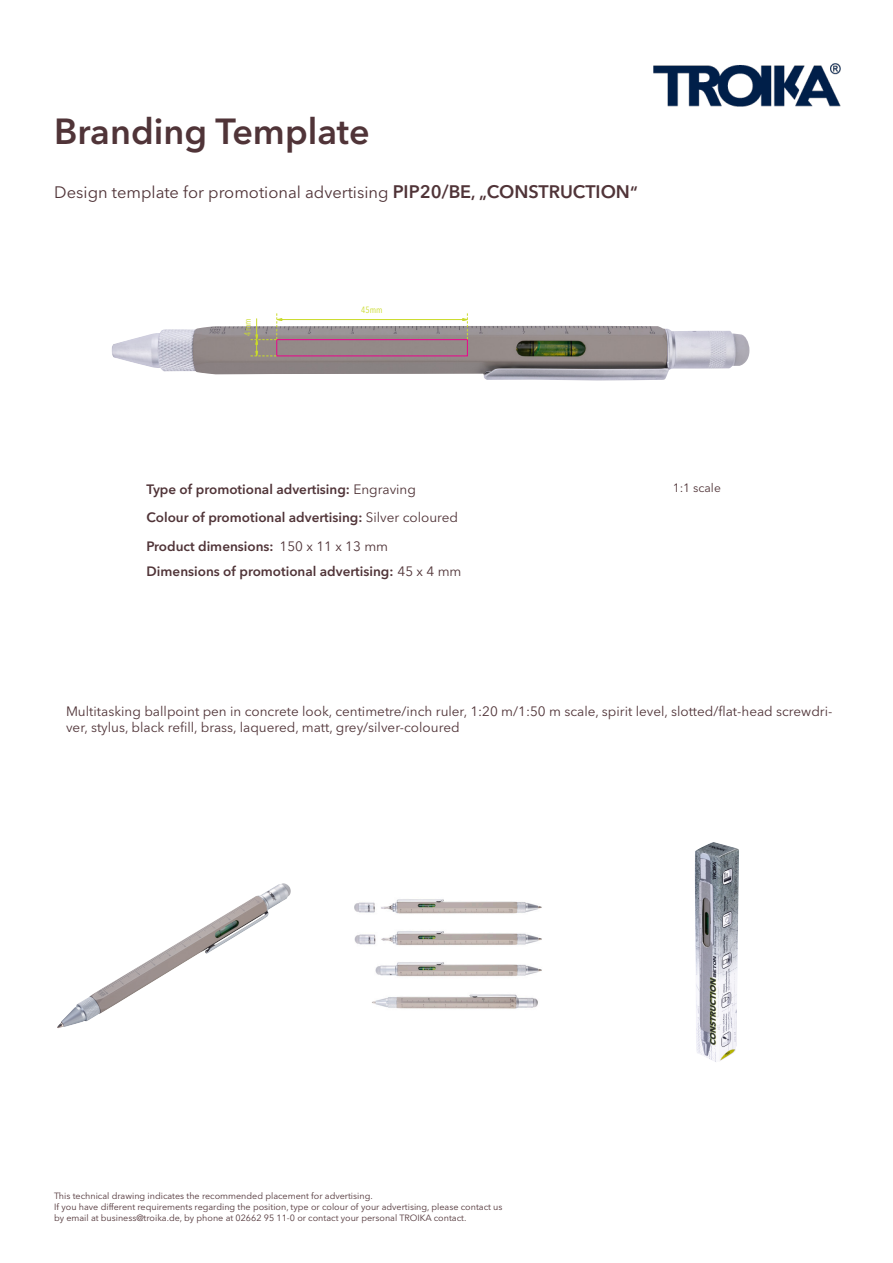
<style>
.page{position:relative;width:893px;height:1263px;background:#fff}
.page>*{position:absolute;margin:0;border:0;box-sizing:border-box;transform-origin:0 0}
.t1{font:600 36px "Avenir Next LT Pro";color:#503438}
.t2{font:16.5px "Avenir Next LT Pro";color:#503438}
.t3{font:13.5px/16.2px "Avenir Next LT Pro";color:#503438}
.t4{font:600 13.5px/28.5px "Avenir Next LT Pro";color:#503438}
.t5{font:12px "Avenir Next LT Pro";color:#503438}
.t6{font:9px/10.8px "Avenir Next LT Pro";color:#503438}
.t7{font:condensed 9px "Avenir Next LT Pro";color:#cadb2a}
.s1{font-weight:600;font-size:18px}
.s2{font-weight:600}
.s3{font-weight:400}
</style>
<div class="page">
<img style="left:57px;top:883px;width:234px;height:145px">
<img style="left:354px;top:899px;width:188px;height:110px">
<img style="left:695px;top:842px;width:44px;height:220px">
<img style="left:112px;top:326px;width:637px;height:54px">
<div style="left:276px;top:339px;width:192px;height:17px;border:1px solid #ed028c"></div>
<hr style="left:281px;top:319px;width:183px;height:1px;background:#cadb2a">
<svg style="left:462px;top:313px;width:6px;height:26px"></svg>
<svg style="left:251px;top:313px;width:32px;height:43px"></svg>
<img style="left:654px;top:64px;width:187px;height:43px">
<h1 class="t1" style="left:54px;top:110px;width:317px">Branding Template</h1>
<h2 class="t2" style="left:54px;top:182px;width:585px">Design template for promotional advertising <span class="s1">PIP20/BE</span><span class="s2">, „</span><span class="s1">CONSTRUCTION</span><span class="s2">“</span></h2>
<p class="t7" style="left:242px;top:335px;width:19px;rotate:-90deg">4mm</p>
<p class="t7" style="left:361px;top:304px;width:23px">45mm</p>
<h3 class="t4" style="left:147px;top:475px;width:313px">Type of promotional advertising: <span class="s3">Engraving<br></span>Colour of promotional advertising: <span class="s3">Silver coloured<br></span>Product dimensions: <span class="s3">150 x 11 x 13 mm</span></h3>
<h3 class="t5" style="left:673px;top:481px;width:50px">1:1 scale</h3>
<h3 class="t4" style="left:147px;top:557px;width:316px">Dimensions of promotional advertising: <span class="s3">45 x 4 mm</span></h3>
<h3 class="t3" style="left:66px;top:703px;width:768px">Multitasking ballpoint pen in concrete look, centimetre/inch ruler, 1:20 m/1:50 m scale, spirit level, slotted/flat-head screwdri&shy;ver, stylus, black refill, brass, laquered, matt, grey/silver-coloured</h3>
<p class="t6" style="left:54px;top:1191px;width:450px">This technical drawing indicates the recommended placement for advertising.<br>If you have different requirements regarding the position, type or colour of your advertising, please contact us by email at business@troika.de, by phone at 02662 95 11-0 or contact your personal TROIKA contact.</p>
</div>
